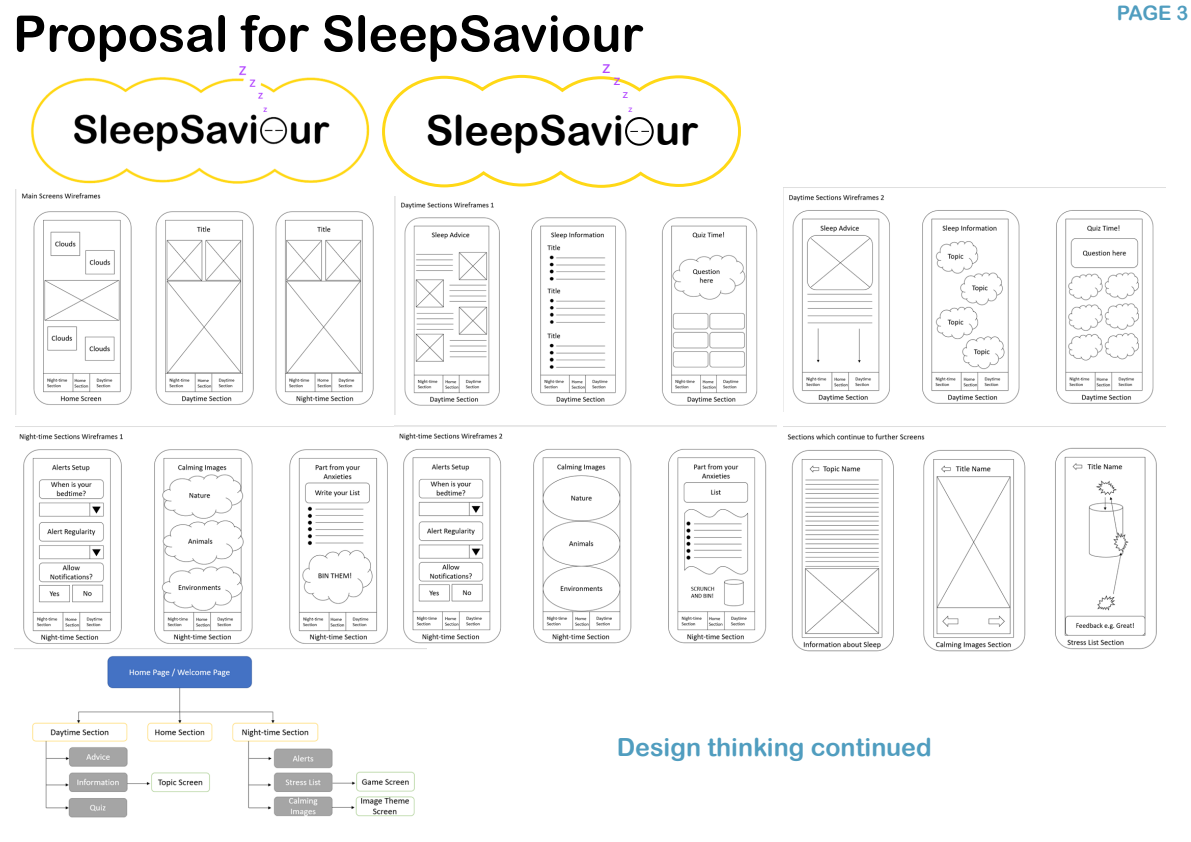
<style>
.page{position:relative;width:1191px;height:842px;background:#fff}
.page>*{position:absolute;margin:0;border:0;box-sizing:border-box;transform-origin:0 0}
.t1{font:50px "Arial Rounded MT Bold";color:#000}
.t2{font:41.4px "Arial Rounded MT Bold";color:#000}
.t3{font:25px "Arial Rounded MT Bold";color:#509dbf}
.t4{font:20px "Arial Rounded MT Bold";color:#509dbf}
.t5{font:18.1px "Myriad Pro";color:#b246ff}
.t6{font:15.1px "Myriad Pro";color:#b246ff}
.t7{font:12px "Myriad Pro";color:#b246ff}
.t8{font:9px "Myriad Pro";color:#b246ff}
</style>
<div class="page">
<img style="left:30px;top:66px;width:340px;height:118px">
<svg style="left:382px;top:74px;width:359px;height:114px"></svg>
<svg style="left:383px;top:76px;width:356px;height:110px"></svg>
<img style="left:15px;top:189px;width:359px;height:225px">
<img style="left:394px;top:196px;width:364px;height:219px">
<img style="left:789px;top:194px;width:365px;height:210px">
<img style="left:784px;top:426px;width:382px;height:226px">
<img style="left:15px;top:426px;width:379px;height:218px">
<img style="left:394px;top:426px;width:382px;height:223px">
<img style="left:14px;top:648px;width:412px;height:170px">
<p class="t1" style="left:13px;top:4px;width:632px">Proposal for SleepSaviour</p>
<p class="t5" style="left:602px;top:55px;width:9px">z</p>
<p class="t6" style="left:614px;top:71px;width:8px">z</p>
<p class="t7" style="left:623px;top:86px;width:7px">z</p>
<p class="t8" style="left:628px;top:103px;width:5px">z</p>
<p class="t2" style="left:426px;top:106px;width:200px">SleepSavi</p>
<p class="t2" style="left:655px;top:106px;width:45px">ur</p>
<p class="t4" style="left:1116px;top:1px;width:73px">PAGE 3</p>
<p class="t3" style="left:616px;top:733px;width:316px">Design thinking continued</p>
</div>
